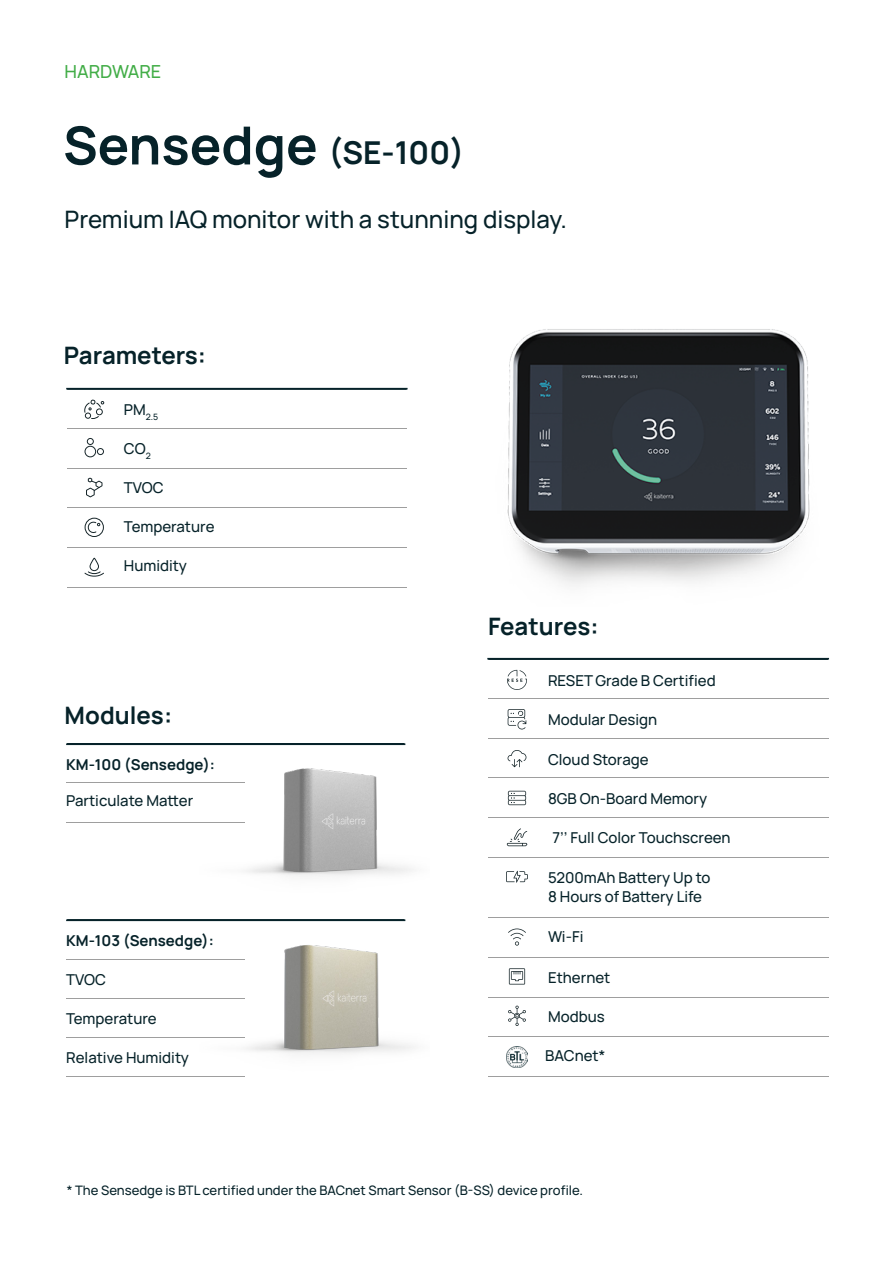
<style>
.page{position:relative;width:893px;height:1263px;background:#fff}
.page>*{position:absolute;margin:0;border:0;box-sizing:border-box;transform-origin:0 0}
.t1{font:700 52.5px "Manrope";color:#062229}
.t2{font:500 24px "Manrope";color:#062229}
.t3{font:700 24px "Manrope";color:#062229}
.t4{font:500 18px "Manrope";color:#42ad47}
.t5{font:500 15px/19.5px "Manrope";color:#062229}
.t6{font:700 15px "Manrope";color:#062229}
.t7{font:500 13.05px "Manrope";color:#062229}
.t8{font:500 8.7px "Manrope";color:#062229}
.s1{font-size:31.5px}
</style>
<div class="page">
<svg style="left:507px;top:670px;width:20px;height:20px"></svg>
<svg style="left:506px;top:871px;width:22px;height:12px"></svg>
<svg style="left:507px;top:750px;width:19px;height:17px"></svg>
<svg style="left:509px;top:968px;width:16px;height:16px"></svg>
<svg style="left:508px;top:709px;width:18px;height:20px"></svg>
<svg style="left:508px;top:928px;width:18px;height:17px"></svg>
<svg style="left:508px;top:791px;width:18px;height:14px"></svg>
<svg style="left:508px;top:1005px;width:18px;height:21px"></svg>
<svg style="left:507px;top:828px;width:20px;height:18px"></svg>
<div style="left:487px;top:658px;width:342px;height:1px;background:#9e9e9e;border:2px solid #062229"></div>
<hr style="left:488px;top:698px;width:340px;height:1px;background:#9e9e9e">
<hr style="left:488px;top:738px;width:340px;height:1px;background:#9e9e9e">
<hr style="left:488px;top:778px;width:340px;height:1px;background:#9e9e9e">
<hr style="left:488px;top:817px;width:340px;height:1px;background:#9e9e9e">
<hr style="left:488px;top:857px;width:340px;height:1px;background:#9e9e9e">
<div style="left:66px;top:388px;width:342px;height:1px;border:2px solid #062229"></div>
<hr style="left:67px;top:428px;width:340px;height:1px;background:#9e9e9e">
<hr style="left:67px;top:468px;width:340px;height:1px;background:#9e9e9e">
<hr style="left:67px;top:508px;width:340px;height:1px;background:#9e9e9e">
<hr style="left:67px;top:547px;width:340px;height:1px;background:#9e9e9e">
<hr style="left:67px;top:587px;width:340px;height:1px;background:#9e9e9e">
<div style="left:66px;top:743px;width:339px;height:2px;background:#9e9e9e;border:2px solid #062229"></div>
<hr style="left:66px;top:782px;width:179px;height:1px;background:#9e9e9e">
<hr style="left:66px;top:822px;width:179px;height:1px;background:#9e9e9e">
<div style="left:66px;top:919px;width:339px;height:2px;background:#9e9e9e;border:2px solid #062229"></div>
<hr style="left:66px;top:1077px;width:179px;height:1px;background:#9e9e9e">
<hr style="left:66px;top:1038px;width:179px;height:1px;background:#9e9e9e">
<hr style="left:66px;top:999px;width:179px;height:1px;background:#9e9e9e">
<hr style="left:66px;top:960px;width:179px;height:1px;background:#9e9e9e">
<hr style="left:488px;top:918px;width:340px;height:1px;background:#9e9e9e">
<hr style="left:488px;top:957px;width:340px;height:1px;background:#9e9e9e">
<hr style="left:488px;top:997px;width:340px;height:1px;background:#9e9e9e">
<hr style="left:488px;top:1037px;width:340px;height:1px;background:#9e9e9e">
<hr style="left:488px;top:1076px;width:340px;height:1px;background:#9e9e9e">
<img style="left:507px;top:1046px;width:20px;height:21px">
<img style="left:507px;top:329px;width:303px;height:257px">
<img style="left:200px;top:743px;width:214px;height:134px">
<img style="left:200px;top:919px;width:214px;height:136px">
<div style="left:85px;top:518px;width:19px;height:19px;border:1px solid #17262a;border-radius:50%"></div>
<svg style="left:87px;top:521px;width:13px;height:12px"></svg>
<svg style="left:84px;top:557px;width:20px;height:19px"></svg>
<svg style="left:86px;top:478px;width:17px;height:20px"></svg>
<svg style="left:84px;top:399px;width:20px;height:20px"></svg>
<div style="left:85px;top:446px;width:11px;height:11px;border:1px solid #17262a;border-radius:50%"></div>
<div style="left:87px;top:438px;width:7px;height:7px;border:1px solid #17262a;border-radius:50%"></div>
<div style="left:97px;top:448px;width:7px;height:7px;border:1px solid #17262a;border-radius:50%"></div>
<p class="t4" style="left:65px;top:59px;width:98px">HARDWARE</p>
<h1 class="t1" style="left:63px;top:108px;width:403px">Sensedge <span class="s1">(SE-100)</span></h1>
<h2 class="t2" style="left:65px;top:202px;width:504px">Premium IAQ monitor with a stunning display.</h2>
<h2 class="t3" style="left:64px;top:339px;width:144px">Parameters:</h2>
<p class="t8" style="left:124px;top:411px;width:36px"><sup>PM</sup>2.5</p>
<p class="t5" style="left:124px;top:438px;width:28px">CO<sub>2</sub></p>
<p class="t5" style="left:124px;top:477px;width:41px">TVOC</p>
<p class="t5" style="left:124px;top:516px;width:92px">Temperature</p>
<p class="t5" style="left:124px;top:555px;width:64px">Humidity</p>
<h2 class="t3" style="left:65px;top:698px;width:109px">Modules:</h2>
<p class="t6" style="left:66px;top:754px;width:150px">KM-100 (Sensedge):</p>
<p class="t5" style="left:66px;top:790px;width:129px">Particulate Matter</p>
<p class="t6" style="left:66px;top:930px;width:149px">KM-103 (Sensedge):</p>
<p class="t5" style="left:66px;top:969px;width:41px">TVOC</p>
<p class="t5" style="left:66px;top:1008px;width:92px">Temperature</p>
<p class="t5" style="left:66px;top:1047px;width:124px">Relative Humidity</p>
<h2 class="t3" style="left:488px;top:610px;width:112px">Features:</h2>
<p class="t5" style="left:548px;top:670px;width:169px">RESET Grade B Certified</p>
<p class="t5" style="left:548px;top:709px;width:111px">Modular Design</p>
<p class="t5" style="left:548px;top:749px;width:102px">Cloud Storage</p>
<p class="t5" style="left:548px;top:788px;width:161px">8GB On-Board Memory</p>
<p class="t5" style="left:552px;top:827px;width:180px">7’’ Full Color Touchscreen</p>
<p class="t5" style="left:548px;top:867px;width:164px">5200mAh Battery Up to<br>8 Hours of Battery Life</p>
<p class="t5" style="left:548px;top:926px;width:37px">Wi-Fi</p>
<p class="t5" style="left:548px;top:967px;width:64px">Ethernet</p>
<p class="t5" style="left:548px;top:1006px;width:58px">Modbus</p>
<p class="t5" style="left:545px;top:1045px;width:62px">BACnet*</p>
<p class="t7" style="left:67px;top:1181px;width:518px">* The Sensedge is BTL certified under the BACnet Smart Sensor (B-SS) device profile.</p>
</div>
